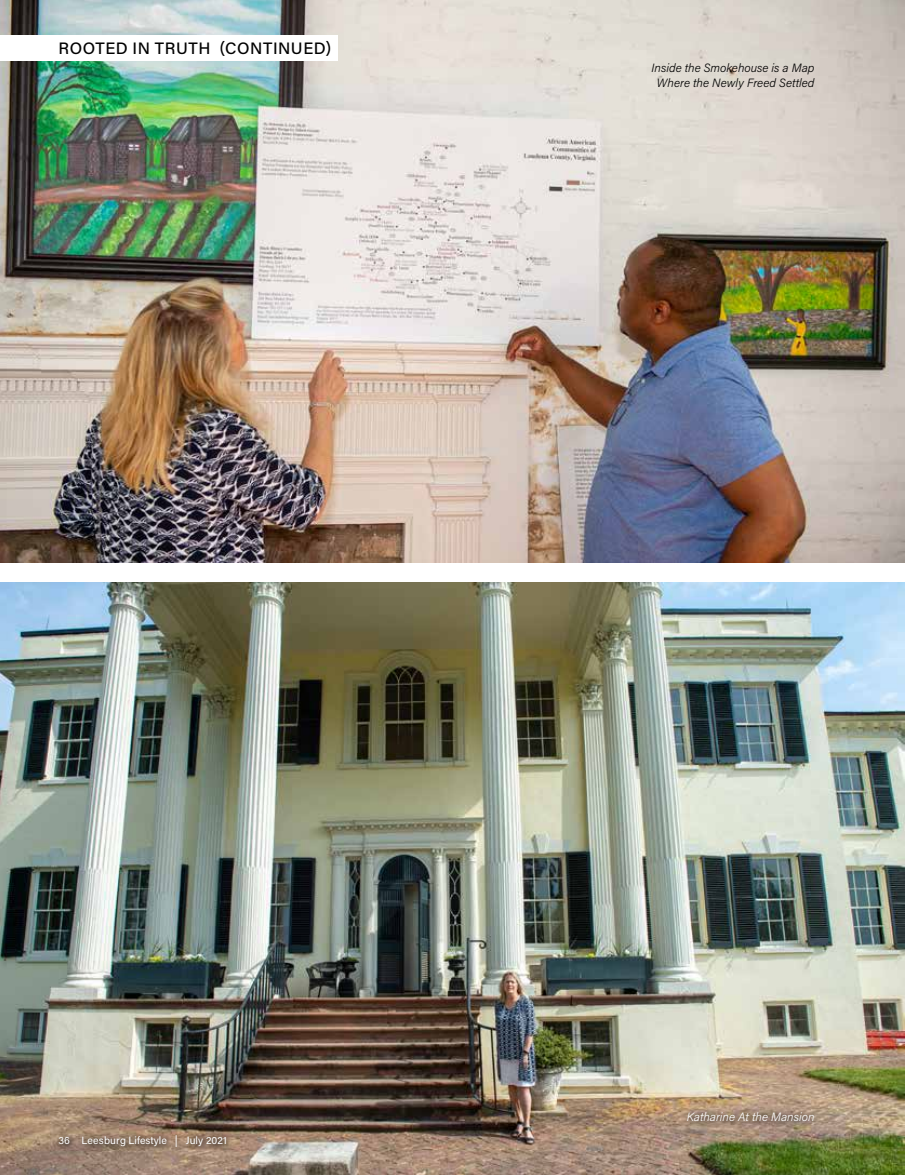
<style>
.page{position:relative;width:905px;height:1175px;background:#fff}
.page>*{position:absolute;margin:0;border:0;box-sizing:border-box;transform-origin:0 0}
.t1{font:500 16.5px "Acumin Pro";letter-spacing:.03em;color:#000}
.t2{font:italic 300 12px/15px "Acumin Pro";color:#000;text-align:center}
.t3{font:italic 300 12px "Acumin Pro";color:#fff}
.t4{font:10.5px "Acumin Pro";color:#fff}
.s1{font-size:11.4px}
</style>
<div class="page">
<img style="left:0;top:0;width:904px;height:562px">
<div style="left:0;top:35px;width:338px;height:26px;background:#fff"></div>
<img style="left:0;top:582px;width:904px;height:592px">
<div style="left:681px;top:1107px;width:140px;height:22px;background:#000;opacity:.9"></div>
<div style="left:54px;top:1130px;width:180px;height:24px;background:#8b7a6b"></div>
<div style="left:76px;top:1130px;width:109px;height:24px;background:#000;opacity:.75"></div>
<div style="left:54px;top:1131px;width:23px;height:21px;background:#000;opacity:.75"></div>
<div style="left:181px;top:1131px;width:53px;height:23px;background:#000;opacity:.75"></div>
<h1 class="t1" style="left:58px;top:37px;width:274px">ROOTED IN TRUTH (CONTINUED)</h1>
<p class="t2" style="left:651px;top:60px;width:164px">Inside the Smokehouse is a Map<br>Where the Newly Freed Settled</p>
<p class="t4" style="left:58px;top:1133px;width:170px">36 Leesburg Lifestyle <span class="s1">|</span> July 2021</p>
<p class="t3" style="left:686px;top:1108px;width:129px">Katharine At the Mansion</p>
</div>
